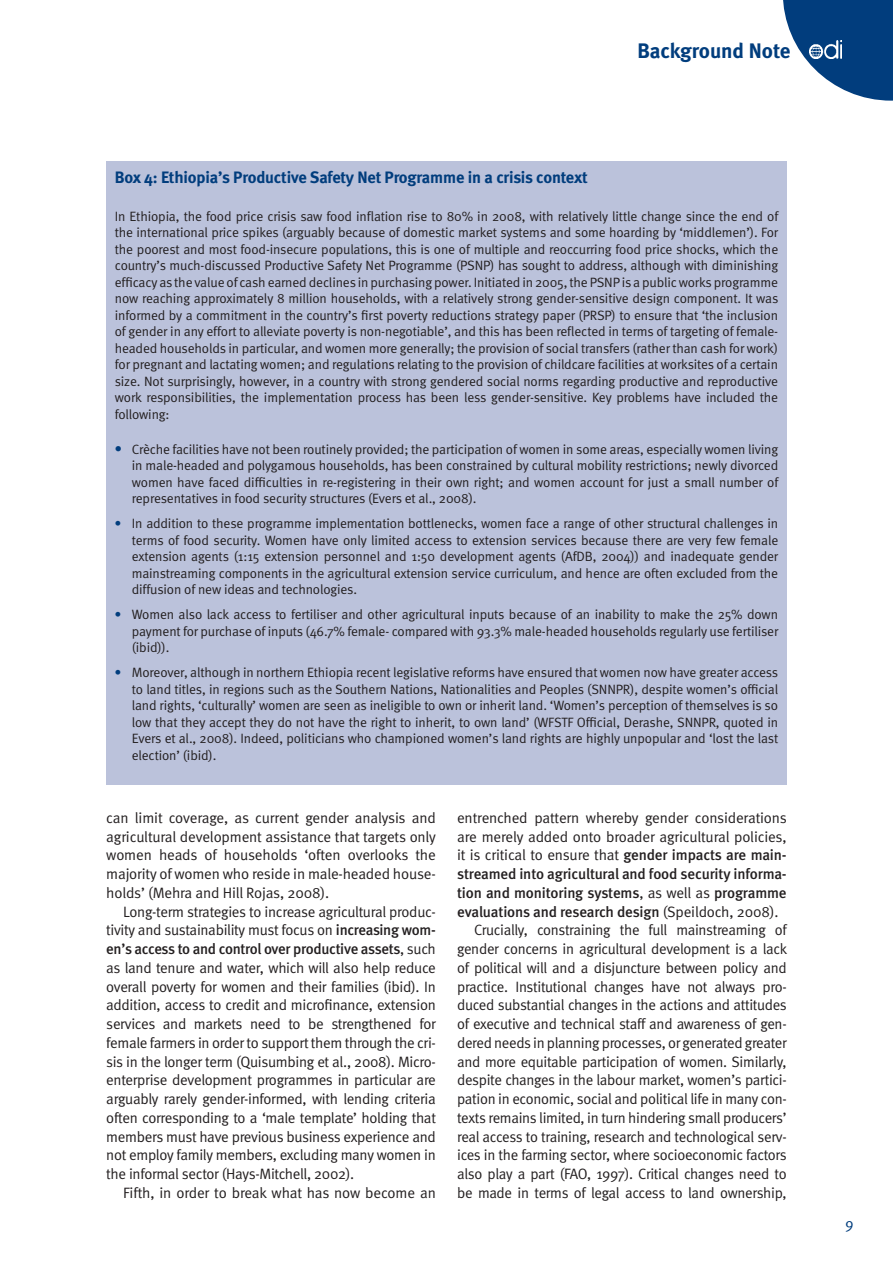
<style>
.page{position:relative;width:893px;height:1263px;background:#fff}
.page>*{position:absolute;margin:0;border:0;box-sizing:border-box;transform-origin:0 0}
.t1{font:700 21px "Meta";letter-spacing:-.005em;color:#013d7d}
.b3_Box_head{font:700 16.5px "Meta";letter-spacing:-.01em;color:#013d7d}
._1_Body_text{font:15px/18.8px "Meta Normal";letter-spacing:-.02em;color:#231f20;text-align:justify}
.t2{font:15px "Meta Normal Expert";color:#013d7d}
._6_Bullet_text{font:13.5px/16.5px "Meta Normal";letter-spacing:-.01em;color:#231f20;text-align:justify}
.b2_Box_text_no_inden{font:13.5px/16.5px "Meta Normal";letter-spacing:-.01em;color:#231f20;text-align:justify}
.s1{font-family:"Meta";font-weight:700;font-size:15px;color:#013d7d}
.s2{font-family:"Meta";font-weight:700;color:#013d7d}
.s3{font-family:"Meta";font-weight:500}
</style>
<div class="page">
<svg style="left:783px;top:0;width:110px;height:101px"></svg>
<svg style="left:809px;top:40px;width:33px;height:1px"></svg>
<img style="left:809px;top:41px;width:33px;height:18px">
<div style="left:106px;top:162px;width:681px;height:623px;background:#bbc2db"></div>
<h1 class="t1" style="left:637px;top:38px;width:154px">Background Note</h1>
<p class="b3_Box_head" style="left:115px;top:167px;width:474px">Box 4: Ethiopia’s Productive Safety Net Programme in a crisis context</p>
<p class="b2_Box_text_no_inden" style="left:115px;top:208px;width:665px">In Ethiopia, the food price crisis saw food inflation rise to 80% in 2008, with relatively little change since the end of the international price spikes (arguably because of domestic market systems and some hoarding by ‘middlemen’). For the poorest and most food-insecure populations, this is one of multiple and reoccurring food price shocks, which the country’s much-discussed Productive Safety Net Programme (PSNP) has sought to address, although with diminishing efficacy as the value of cash earned declines in purchasing power. Initiated in 2005, the PSNP is a public works programme now reaching approximately 8 million households, with a relatively strong gender-sensitive design component. It was informed by a commitment in the country’s first poverty reductions strategy paper (PRSP) to ensure that ‘the inclusion of gender in any effort to alleviate poverty is non-negotiable’, and this has been reflected in terms of targeting of female&shy;headed households in particular, and women more generally; the provision of social transfers (rather than cash for work) for pregnant and lactating women; and regulations relating to the provision of childcare facilities at worksites of a certain size. Not surprisingly, however, in a country with strong gendered social norms regarding productive and reproductive work responsibilities, the implementation process has been less gender-sensitive. Key problems have included the following:</p>
<p class="_6_Bullet_text" style="left:132px;top:441px;width:648px;text-indent:-17px"><span class="s1">•</span> Crèche facilities have not been routinely provided; the participation of women in some areas, especially women living in male-headed and polygamous households, has been constrained by cultural mobility restrictions; newly divorced women have faced difficulties in re-registering in their own right; and women account for just a small number of representatives in food security structures (Evers et al., 2008).</p>
<p class="_6_Bullet_text" style="left:132px;top:515px;width:648px;text-indent:-17px"><span class="s2">•</span> In addition to these programme implementation bottlenecks, women face a range of other structural challenges in terms of food security. Women have only limited access to extension services because there are very few female extension agents (1:15 extension personnel and 1:50 development agents (AfDB, 2004)) and inadequate gender mainstreaming components in the agricultural extension service curriculum, and hence are often excluded from the diffusion of new ideas and technologies.</p>
<p class="_6_Bullet_text" style="left:132px;top:606px;width:648px;text-indent:-17px"><span class="s2">•</span> Women also lack access to fertiliser and other agricultural inputs because of an inability to make the 25% down payment for purchase of inputs (46.7% female- compared with 93.3% male-headed households regularly use fertiliser (ibid)).</p>
<p class="_6_Bullet_text" style="left:132px;top:664px;width:648px;text-indent:-17px"><span class="s2">•</span> Moreover, although in northern Ethiopia recent legislative reforms have ensured that women now have greater access to land titles, in regions such as the Southern Nations, Nationalities and Peoples (SNNPR), despite women’s official land rights, ‘culturally’ women are seen as ineligible to own or inherit land. ‘Women’s perception of themselves is so low that they accept they do not have the right to inherit, to own land’ (WFSTF Official, Derashe, SNNPR, quoted in Evers et al., 2008). Indeed, politicians who championed women’s land rights are highly unpopular and ‘lost the last election’ (ibid).</p>
<p class="_1_Body_text" style="left:106px;top:808px;width:331px">can limit coverage, as current gender analysis and agricultural development assistance that targets only women heads of households ‘often overlooks the majority of women who reside in male-headed house&shy;holds’ (Mehra and Hill Rojas, 2008).</p>
<p class="_1_Body_text" style="left:106px;top:902px;width:331px;text-indent:17px">Long-term strategies to increase agricultural produc&shy;tivity and sustainability must focus on <span class="s3">increasing wom&shy;en’s access to and control over productive assets</span>, such as land tenure and water, which will also help reduce overall poverty for women and their families (ibid). In addition, access to credit and microfinance, extension services and markets need to be strengthened for female farmers in order to support them through the cri&shy;sis in the longer term (Quisumbing et al., 2008). Micro&shy;enterprise development programmes in particular are arguably rarely gender-informed, with lending criteria often corresponding to a ‘male template’ holding that members must have previous business experience and not employ family members, excluding many women in the informal sector (Hays-Mitchell, 2002).</p>
<p class="_1_Body_text" style="left:123px;top:1183px;width:314px">Fifth, in order to break what has now become an</p>
<p class="_1_Body_text" style="left:457px;top:808px;width:331px">entrenched pattern whereby gender considerations are merely added onto broader agricultural policies, it is critical to ensure that <span class="s3">gender impacts are main&shy;streamed into agricultural and food security informa&shy;tion and monitoring systems</span>, as well as <span class="s3">programme evaluations and research design</span> (Speildoch, 2008).</p>
<p class="_1_Body_text" style="left:457px;top:920px;width:331px;text-indent:17px">Crucially, constraining the full mainstreaming of gender concerns in agricultural development is a lack of political will and a disjuncture between policy and practice. Institutional changes have not always pro&shy;duced substantial changes in the actions and attitudes of executive and technical staff and awareness of gen&shy;dered needs in planning processes, or generated greater and more equitable participation of women. Similarly, despite changes in the labour market, women’s partici&shy;pation in economic, social and political life in many con&shy;texts remains limited, in turn hindering small producers’ real access to training, research and technological serv&shy;ices in the farming sector, where socioeconomic factors also play a part (FAO, 1997). Critical changes need to be made in terms of legal access to land ownership,</p>
<p class="t2" style="left:845px;top:1218px;width:10px">9</p>
</div>
